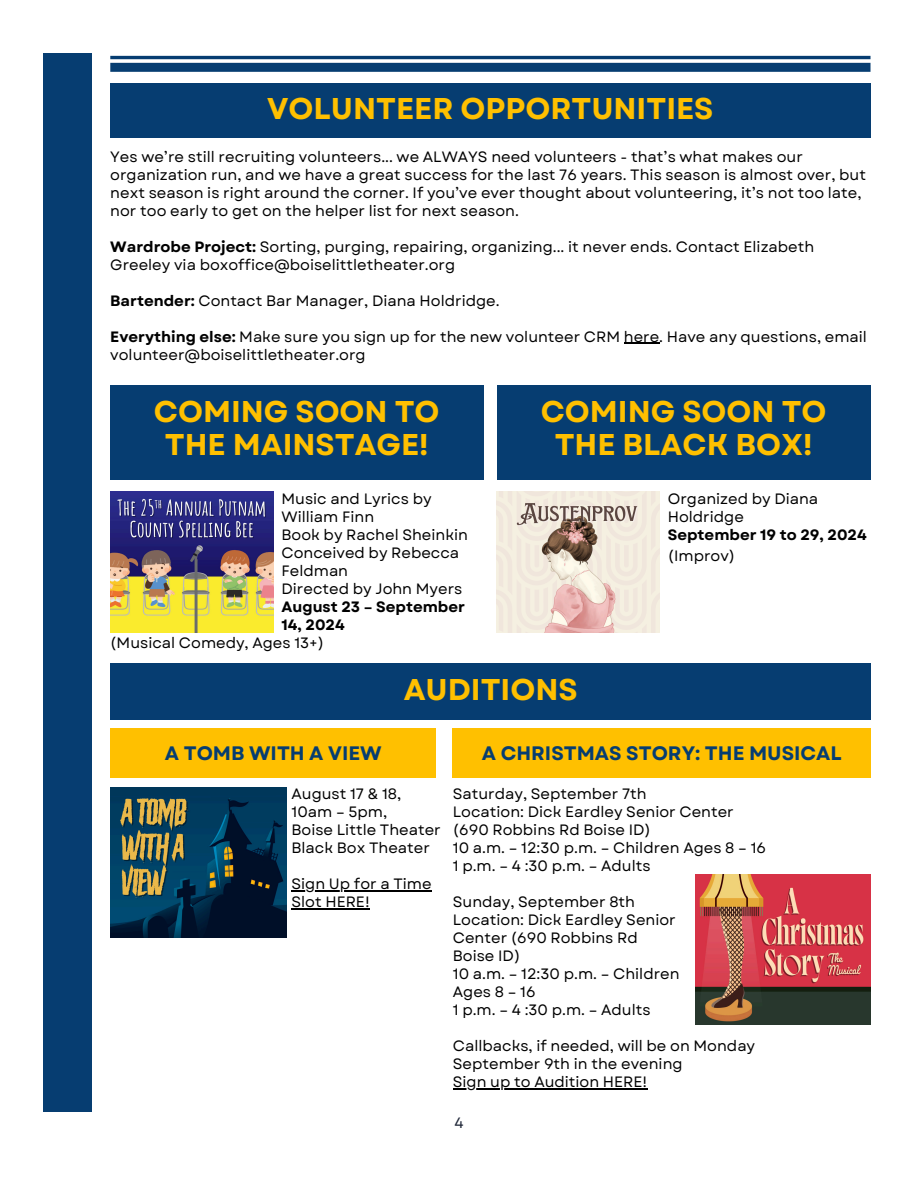
<style>
.page{position:relative;width:918px;height:1188px;background:#fff}
.page>*{position:absolute;margin:0;border:0;box-sizing:border-box;transform-origin:0 0}
.t1{font:700 30px/32.7px "Garet";color:#ffc000;text-align:center}
.t2{font:700 19.5px "Garet";color:#063d71}
.t3{font:15px/18px "Garet";color:#000}
.t4{font:700 15px/18px "Garet";color:#000}
.t5{font:15px "Garet";color:#202738}
.s1{font-weight:700}
</style>
<div class="page">
<hr style="left:110px;top:56px;width:761px;height:3px;background:#063d71">
<div style="left:110px;top:63px;width:761px;height:9px;background:#063d71"></div>
<div style="left:43px;top:54px;width:49px;height:1058px;background:#063d71"></div>
<div style="left:110px;top:83px;width:760px;height:55px;background:#063d71"></div>
<div style="left:110px;top:385px;width:374px;height:95px;background:#063d71"></div>
<img style="left:110px;top:492px;width:163px;height:141px">
<hr style="left:624px;top:343px;width:35px;height:1px;background:#000">
<div style="left:497px;top:385px;width:373px;height:95px;background:#063d71"></div>
<div style="left:110px;top:728px;width:326px;height:50px;background:#ffc000"></div>
<div style="left:110px;top:664px;width:761px;height:56px;background:#063d71"></div>
<div style="left:453px;top:728px;width:418px;height:50px;background:#ffc000"></div>
<img style="left:110px;top:787px;width:176px;height:150px">
<img style="left:497px;top:492px;width:163px;height:141px">
<img style="left:695px;top:874px;width:176px;height:150px">
<hr style="left:292px;top:890px;width:140px;height:1px;background:#000">
<hr style="left:292px;top:908px;width:78px;height:1px;background:#000">
<hr style="left:453px;top:1088px;width:194px;height:1px;background:#000">
<p class="t1" style="left:267px;top:93px;width:448px">VOLUNTEER OPPORTUNITIES</p>
<h1 class="t3" style="left:110px;top:147px;width:757px">Yes we’re still recruiting volunteers... we ALWAYS need volunteers - that’s what makes our organization run, and we have a great success for the last 76 years. This season is almost over, but next season is right around the corner. If you’ve ever thought about volunteering, it’s not too late, nor too early to get on the helper list for next season.</h1>
<p class="t3" style="left:110px;top:237px;width:706px"><span class="s1">Wardrobe Project:</span> Sorting, purging, repairing, organizing... it never ends. Contact Elizabeth<br>Greeley via boxoffice@boiselittletheater.org</p>
<p class="t3" style="left:110px;top:291px;width:391px"><span class="s1">Bartender:</span> Contact Bar Manager, Diana Holdridge.</p>
<p class="t3" style="left:110px;top:327px;width:758px"><span class="s1">Everything else:</span> Make sure you sign up for the new volunteer CRM here. Have any questions, email volunteer@boiselittletheater.org</p>
<p class="t1" style="left:154px;top:395px;width:287px">COMING SOON TO<br>THE MAINSTAGE!</p>
<h1 class="t1" style="left:541px;top:395px;width:287px">COMING SOON TO<br>THE BLACK BOX!</h1>
<p class="t3" style="left:282px;top:490px;width:152px">Music and Lyrics by<br>William Finn</p>
<p class="t3" style="left:282px;top:526px;width:188px">Book by Rachel Sheinkin</p>
<p class="t3" style="left:282px;top:544px;width:179px">Conceived by Rebecca<br>Feldman</p>
<p class="t3" style="left:282px;top:580px;width:182px">Directed by John Myers</p>
<p class="t4" style="left:282px;top:598px;width:185px">August 23 – September<br>14, 2024</p>
<p class="t3" style="left:110px;top:634px;width:216px">(Musical Comedy, Ages 13+)</p>
<p class="t1" style="left:404px;top:674px;width:176px">AUDITIONS</p>
<p class="t3" style="left:668px;top:490px;width:152px">Organized by Diana<br>Holdridge</p>
<h1 class="t4" style="left:668px;top:526px;width:201px">September 19 to 29, 2024</h1>
<h2 class="t3" style="left:668px;top:547px;width:69px">(Improv)</h2>
<h1 class="t2" style="left:165px;top:739px;width:218px">A TOMB WITH A VIEW</h1>
<p class="t3" style="left:292px;top:785px;width:111px">August 17 &amp; 18,</p>
<p class="t3" style="left:292px;top:803px;width:97px">10am – 5pm,</p>
<p class="t3" style="left:292px;top:821px;width:151px">Boise Little Theater<br>Black Box Theater</p>
<p class="t3" style="left:292px;top:875px;width:142px">Sign Up for a Time<br>Slot HERE!</p>
<p class="t2" style="left:482px;top:739px;width:361px">A CHRISTMAS STORY: THE MUSICAL</p>
<p class="t3" style="left:453px;top:785px;width:195px">Saturday, September 7th</p>
<p class="t3" style="left:453px;top:803px;width:283px">Location: Dick Eardley Senior Center (690 Robbins Rd Boise ID)</p>
<p class="t3" style="left:453px;top:839px;width:315px">10 a.m. – 12:30 p.m. – Children Ages 8 – 16</p>
<p class="t3" style="left:453px;top:857px;width:199px">1 p.m. – 4 :30 p.m. – Adults</p>
<p class="t3" style="left:453px;top:893px;width:184px">Sunday, September 8th</p>
<p class="t3" style="left:453px;top:911px;width:224px">Location: Dick Eardley Senior</p>
<p class="t3" style="left:453px;top:929px;width:186px">Center (690 Robbins Rd</p>
<p class="t3" style="left:453px;top:947px;width:69px">Boise ID)</p>
<p class="t3" style="left:453px;top:965px;width:228px">10 a.m. – 12:30 p.m. – Children</p>
<p class="t3" style="left:453px;top:983px;width:84px">Ages 8 – 16</p>
<p class="t3" style="left:453px;top:1001px;width:199px">1 p.m. – 4 :30 p.m. – Adults</p>
<p class="t3" style="left:453px;top:1037px;width:304px">Callbacks, if needed, will be on Monday<br>September 9th in the evening</p>
<p class="t3" style="left:453px;top:1073px;width:196px">Sign up to Audition HERE!</p>
<p class="t5" style="left:454px;top:1112px;width:11px">4</p>
</div>
